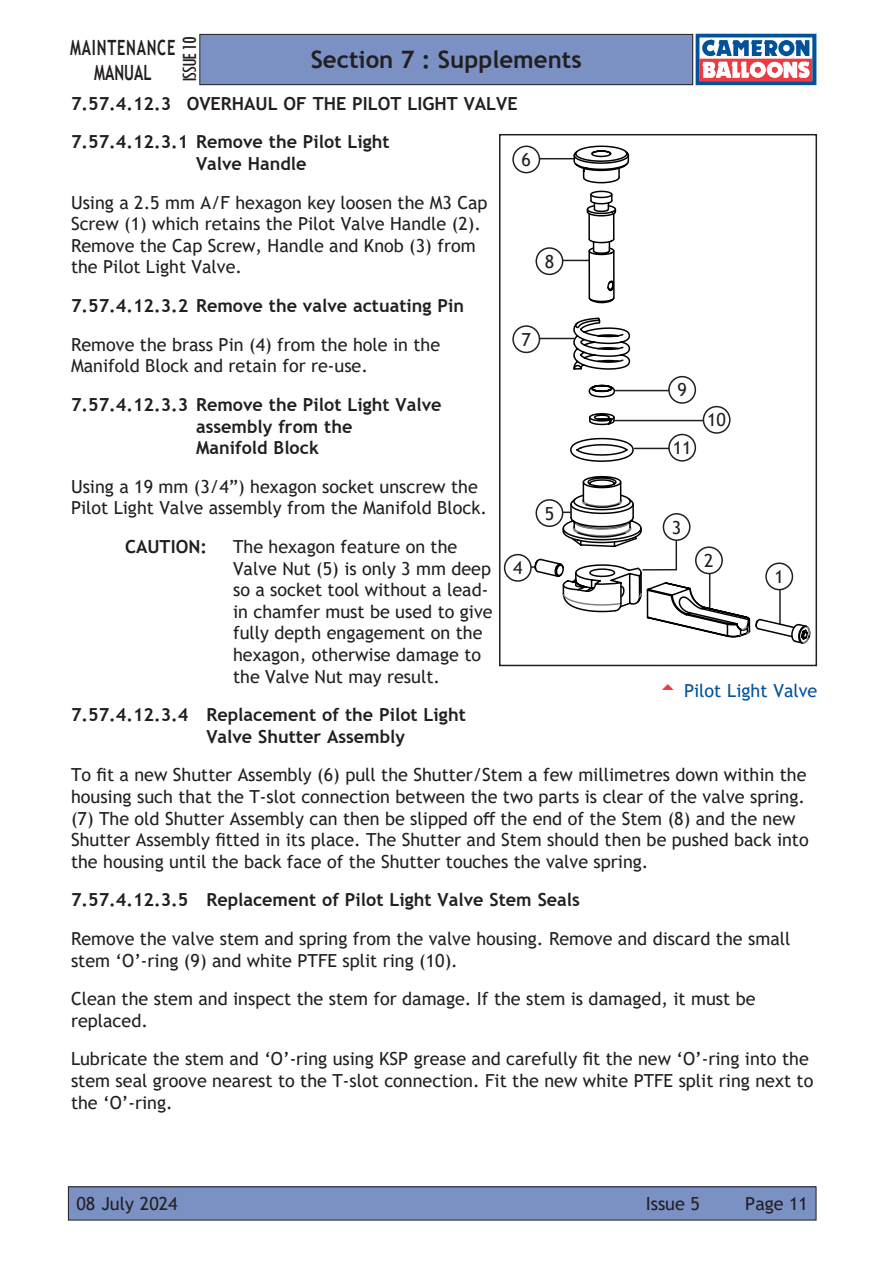
<style>
.page{position:relative;width:893px;height:1263px;background:#fff}
.page>*{position:absolute;margin:0;border:0;box-sizing:border-box;transform-origin:0 0}
.t1{font:700 24px "Trebuchet MS";color:#231f20}
.t2{font:700 21px/25.2px "Trebuchet MS";letter-spacing:.05em;color:#231f20;text-align:center;scale:.7 1}
.t3{font:condensed 21px "Tw Cen";letter-spacing:-.05em;color:#231f20}
.Body{font:18px/21.6px "Trebuchet MS";color:#231f20}
.Subhead{font:700 18px/21.6px "Trebuchet MS";color:#231f20}
.t4{font:18px "Trebuchet MS";color:#01529b}
.Body-2{font:700 18px "Trebuchet MS";color:#231f20}
</style>
<div class="page">
<svg style="left:696px;top:34px;width:120px;height:51px"></svg>
<div style="left:68px;top:1187px;width:748px;height:33px;background:#7b91c4"></div>
<div style="left:68px;top:1186px;width:748px;height:34px;border:1px solid #231f20"></div>
<div style="left:200px;top:34px;width:493px;height:51px;background:#7b91c4"></div>
<div style="left:199px;top:34px;width:494px;height:51px;border:1px solid #231f20"></div>
<div style="left:499px;top:134px;width:318px;height:532px;border:2px solid #231f20"></div>
<div style="left:512px;top:146px;width:28px;height:27px;border:2px solid #231f20;border-radius:50%"></div>
<div style="left:512px;top:325px;width:28px;height:28px;border:2px solid #231f20;border-radius:50%"></div>
<div style="left:504px;top:554px;width:28px;height:28px;border:2px solid #231f20;border-radius:50%"></div>
<svg style="left:534px;top:149px;width:197px;height:428px"></svg>
<svg style="left:562px;top:498px;width:249px;height:146px"></svg>
<p class="t2" style="left:70px;top:35px;width:152px">MAINTENANCE<br>MANUAL</p>
<p class="t3" style="left:177px;top:82px;width:47px;rotate:-90deg">ISSUE10</p>
<h1 class="t1" style="left:311px;top:45px;width:273px">Section 7 : Supplements</h1>
<p class="Subhead" style="left:71px;top:93px;width:448px">7.57.4.12.3 OVERHAUL OF THE PILOT LIGHT VALVE</p>
<p class="Subhead" style="left:196px;top:131px;width:195px;text-indent:-125px">7.57.4.12.3.1 Remove the Pilot Light<br>Valve Handle</p>
<p class="Body" style="left:71px;top:191px;width:418px">Using a 2.5 mm A/F hexagon key loosen the M3 Cap Screw (1) which retains the Pilot Valve Handle (2).<br>Remove the Cap Screw, Handle and Knob (3) from the Pilot Light Valve.</p>
<p class="Subhead" style="left:71px;top:295px;width:394px">7.57.4.12.3.2 Remove the valve actuating Pin</p>
<p class="Body" style="left:71px;top:333px;width:371px">Remove the brass Pin (4) from the hole in the<br>Manifold Block and retain for re-use.</p>
<p class="Subhead" style="left:196px;top:394px;width:247px;text-indent:-125px">7.57.4.12.3.3 Remove the Pilot Light Valve assembly from the<br>Manifold Block</p>
<p class="Body" style="left:71px;top:475px;width:417px">Using a 19 mm (3/4”) hexagon socket unscrew the<br>Pilot Light Valve assembly from the Manifold Block.</p>
<p class="Body-2" style="left:125px;top:535px;width:83px">CAUTION:</p>
<p class="Body" style="left:233px;top:536px;width:261px">The hexagon feature on the<br>Valve Nut (5) is only 3 mm deep so a socket tool without a lead&shy;in chamfer must be used to give fully depth engagement on the hexagon, otherwise damage to the Valve Nut may result.</p>
<p class="Subhead" style="left:206px;top:704px;width:261px;text-indent:-135px">7.57.4.12.3.4 Replacement of the Pilot Light<br>Valve Shutter Assembly</p>
<p class="Body" style="left:71px;top:764px;width:739px">To fit a new Shutter Assembly (6) pull the Shutter/Stem a few millimetres down within the housing such that the T-slot connection between the two parts is clear of the valve spring. (7) The old Shutter Assembly can then be slipped off the end of the Stem (8) and the new Shutter Assembly fitted in its place. The Shutter and Stem should then be pushed back into the housing until the back face of the Shutter touches the valve spring.</p>
<p class="Subhead" style="left:71px;top:889px;width:510px">7.57.4.12.3.5 Replacement of Pilot Light Valve Stem Seals</p>
<p class="Body" style="left:71px;top:928px;width:721px">Remove the valve stem and spring from the valve housing. Remove and discard the small stem ‘O’-ring (9) and white PTFE split ring (10).</p>
<p class="Body" style="left:71px;top:988px;width:686px">Clean the stem and inspect the stem for damage. If the stem is damaged, it must be replaced.</p>
<p class="Body" style="left:71px;top:1048px;width:744px">Lubricate the stem and ‘O’-ring using KSP grease and carefully fit the new ‘O’-ring into the stem seal groove nearest to the T-slot connection. Fit the new white PTFE split ring next to the ‘O’-ring.</p>
<p class="Body" style="left:522px;top:149px;width:11px">6</p>
<p class="Body" style="left:545px;top:250px;width:11px">8</p>
<p class="Body" style="left:522px;top:329px;width:11px">7</p>
<p class="Body" style="left:677px;top:379px;width:11px">9</p>
<p class="Body" style="left:707px;top:409px;width:20px">10</p>
<p class="Body" style="left:673px;top:437px;width:20px">11</p>
<p class="Body" style="left:545px;top:502px;width:11px">5</p>
<p class="Body" style="left:672px;top:516px;width:11px">3</p>
<p class="Body" style="left:704px;top:550px;width:11px">2</p>
<p class="Body" style="left:513px;top:557px;width:11px">4</p>
<p class="Body" style="left:774px;top:566px;width:11px">1</p>
<p class="t4" style="left:684px;top:680px;width:135px">Pilot Light Valve</p>
<p class="Body" style="left:77px;top:1193px;width:103px">08 July 2024</p>
<p class="Body" style="left:646px;top:1193px;width:56px">Issue 5</p>
<p class="Body" style="left:745px;top:1193px;width:64px">Page 11</p>
</div>
